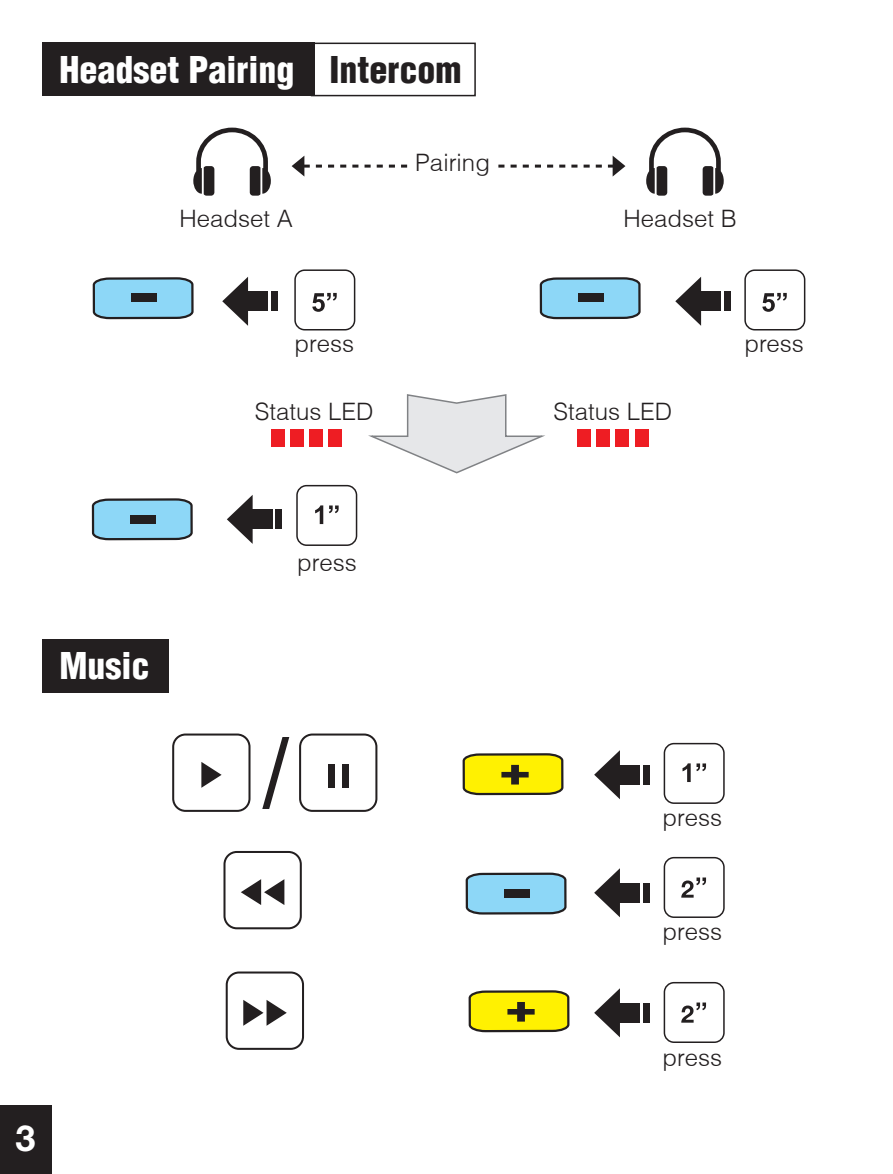
<style>
.page{position:relative;width:893px;height:1174px;background:#fff}
.page>*{position:absolute;margin:0;border:0;box-sizing:border-box;transform-origin:0 0}
.t1{font:900 condensed 36px "Helvetica";color:#fff}
.t2{font:700 36px "Helvetica Neue";color:#fff}
.t3{font:300 24px "Helvetica";color:#231f20}
.s1{color:#231f20}
</style>
<div class="page">
<div style="left:43px;top:639px;width:126px;height:53px;background:#231f20"></div>
<div style="left:172px;top:733px;width:78px;height:79px;border:2px solid #231f20;border-radius:12px"></div>
<svg style="left:201px;top:762px;width:21px;height:25px"></svg>
<div style="left:299px;top:733px;width:78px;height:79px;border:2px solid #231f20;border-radius:12px"></div>
<div style="left:328px;top:763px;width:6px;height:24px;background:#231f20"></div>
<div style="left:342px;top:763px;width:7px;height:24px;background:#231f20"></div>
<svg style="left:262px;top:737px;width:27px;height:72px"></svg>
<div style="left:226px;top:971px;width:78px;height:78px;border:2px solid #231f20;border-radius:12px"></div>
<svg style="left:243px;top:1000px;width:44px;height:25px"></svg>
<div style="left:223px;top:851px;width:79px;height:78px;border:2px solid #231f20;border-radius:12px"></div>
<svg style="left:241px;top:879px;width:43px;height:26px"></svg>
<div style="left:664px;top:743px;width:61px;height:61px;border:2px solid #231f20;border-radius:10px"></div>
<svg style="left:682px;top:763px;width:24px;height:19px"></svg>
<svg style="left:462px;top:753px;width:102px;height:43px;background:#d4c917"></svg>
<svg style="left:465px;top:872px;width:102px;height:43px;background:#84bed7"></svg>
<div style="left:504px;top:889px;width:25px;height:8px;background:#231f20"></div>
<div style="left:664px;top:857px;width:61px;height:61px;border:2px solid #231f20;border-radius:10px"></div>
<svg style="left:681px;top:877px;width:25px;height:20px"></svg>
<div style="left:664px;top:982px;width:61px;height:61px;border:2px solid #231f20;border-radius:10px"></div>
<svg style="left:681px;top:1002px;width:25px;height:20px"></svg>
<svg style="left:468px;top:990px;width:102px;height:43px;background:#d4c917"></svg>
<div style="left:613px;top:765px;width:27px;height:19px;background:#231f20"></div>
<div style="left:643px;top:765px;width:7px;height:19px;background:#231f20"></div>
<svg style="left:594px;top:750px;width:26px;height:49px"></svg>
<div style="left:613px;top:883px;width:27px;height:19px;background:#231f20"></div>
<div style="left:643px;top:883px;width:7px;height:19px;background:#231f20"></div>
<svg style="left:594px;top:868px;width:26px;height:49px"></svg>
<div style="left:613px;top:1003px;width:27px;height:19px;background:#231f20"></div>
<div style="left:643px;top:1003px;width:7px;height:19px;background:#231f20"></div>
<svg style="left:594px;top:988px;width:26px;height:49px"></svg>
<div style="left:43px;top:43px;width:272px;height:53px;background:#231f20"></div>
<div style="left:311px;top:43px;width:165px;height:53px;border:2px solid #231f20"></div>
<svg style="left:292px;top:156px;width:333px;height:20px"></svg>
<svg style="left:193px;top:128px;width:78px;height:68px"></svg>
<svg style="left:646px;top:128px;width:78px;height:68px"></svg>
<div style="left:294px;top:269px;width:61px;height:61px;border:2px solid #231f20;border-radius:10px"></div>
<svg style="left:312px;top:293px;width:25px;height:19px"></svg>
<div style="left:421px;top:152px;width:75px;height:26px;background:#fff"></div>
<svg style="left:93px;top:277px;width:101px;height:43px;background:#84bed7"></svg>
<div style="left:131px;top:294px;width:25px;height:8px;background:#231f20"></div>
<div style="left:744px;top:269px;width:61px;height:61px;border:2px solid #231f20;border-radius:10px"></div>
<svg style="left:762px;top:293px;width:25px;height:19px"></svg>
<svg style="left:539px;top:277px;width:102px;height:43px;background:#84bed7"></svg>
<div style="left:578px;top:294px;width:25px;height:8px;background:#231f20"></div>
<div style="left:578px;top:430px;width:13px;height:17px;background:#ee1d23"></div>
<div style="left:597px;top:430px;width:13px;height:17px;background:#ee1d23"></div>
<div style="left:616px;top:430px;width:13px;height:17px;background:#ee1d23"></div>
<div style="left:635px;top:430px;width:13px;height:17px;background:#ee1d23"></div>
<div style="left:271px;top:430px;width:13px;height:17px;background:#ee1d23"></div>
<div style="left:290px;top:430px;width:13px;height:17px;background:#ee1d23"></div>
<div style="left:309px;top:430px;width:13px;height:17px;background:#ee1d23"></div>
<div style="left:328px;top:430px;width:13px;height:17px;background:#ee1d23"></div>
<div style="left:241px;top:291px;width:27px;height:20px;background:#231f20"></div>
<div style="left:271px;top:291px;width:7px;height:20px;background:#231f20"></div>
<svg style="left:222px;top:277px;width:26px;height:49px"></svg>
<div style="left:694px;top:291px;width:27px;height:20px;background:#231f20"></div>
<div style="left:724px;top:291px;width:7px;height:20px;background:#231f20"></div>
<svg style="left:675px;top:277px;width:26px;height:49px"></svg>
<svg style="left:370px;top:394px;width:175px;height:79px"></svg>
<div style="left:412px;top:151px;width:81px;height:29px;background:#fff"></div>
<div style="left:296px;top:485px;width:61px;height:61px;border:2px solid #231f20;border-radius:10px"></div>
<svg style="left:315px;top:505px;width:8px;height:19px"></svg>
<svg style="left:329px;top:505px;width:10px;height:8px"></svg>
<svg style="left:92px;top:498px;width:101px;height:43px;background:#84bed7"></svg>
<div style="left:130px;top:515px;width:26px;height:8px;background:#231f20"></div>
<div style="left:245px;top:509px;width:28px;height:20px;background:#231f20"></div>
<div style="left:276px;top:509px;width:6px;height:20px;background:#231f20"></div>
<svg style="left:227px;top:495px;width:26px;height:49px"></svg>
<div style="left:0;top:1106px;width:51px;height:68px;background:#231f20"></div>
<h1 class="t1" style="left:60px;top:47px;width:403px">Headset Pairing <span class="s1">Intercom</span></h1>
<p class="t3" style="left:415px;top:148px;width:76px">Pairing</p>
<p class="t3" style="left:180px;top:203px;width:115px">Headset A</p>
<p class="t3" style="left:623px;top:203px;width:115px">Headset B</p>
<p class="t3" style="left:294px;top:328px;width:61px">press</p>
<p class="t3" style="left:255px;top:396px;width:120px">Status LED</p>
<p class="t3" style="left:553px;top:396px;width:120px">Status LED</p>
<p class="t3" style="left:744px;top:328px;width:61px">press</p>
<h1 class="t1" style="left:60px;top:643px;width:91px">Music</h1>
<p class="t3" style="left:297px;top:547px;width:61px">press</p>
<h1 class="t2" style="left:16px;top:1115px;width:22px">3</h1>
<p class="t3" style="left:662px;top:803px;width:61px">press</p>
<p class="t3" style="left:662px;top:916px;width:61px">press</p>
<p class="t3" style="left:662px;top:1042px;width:61px">press</p>
</div>
